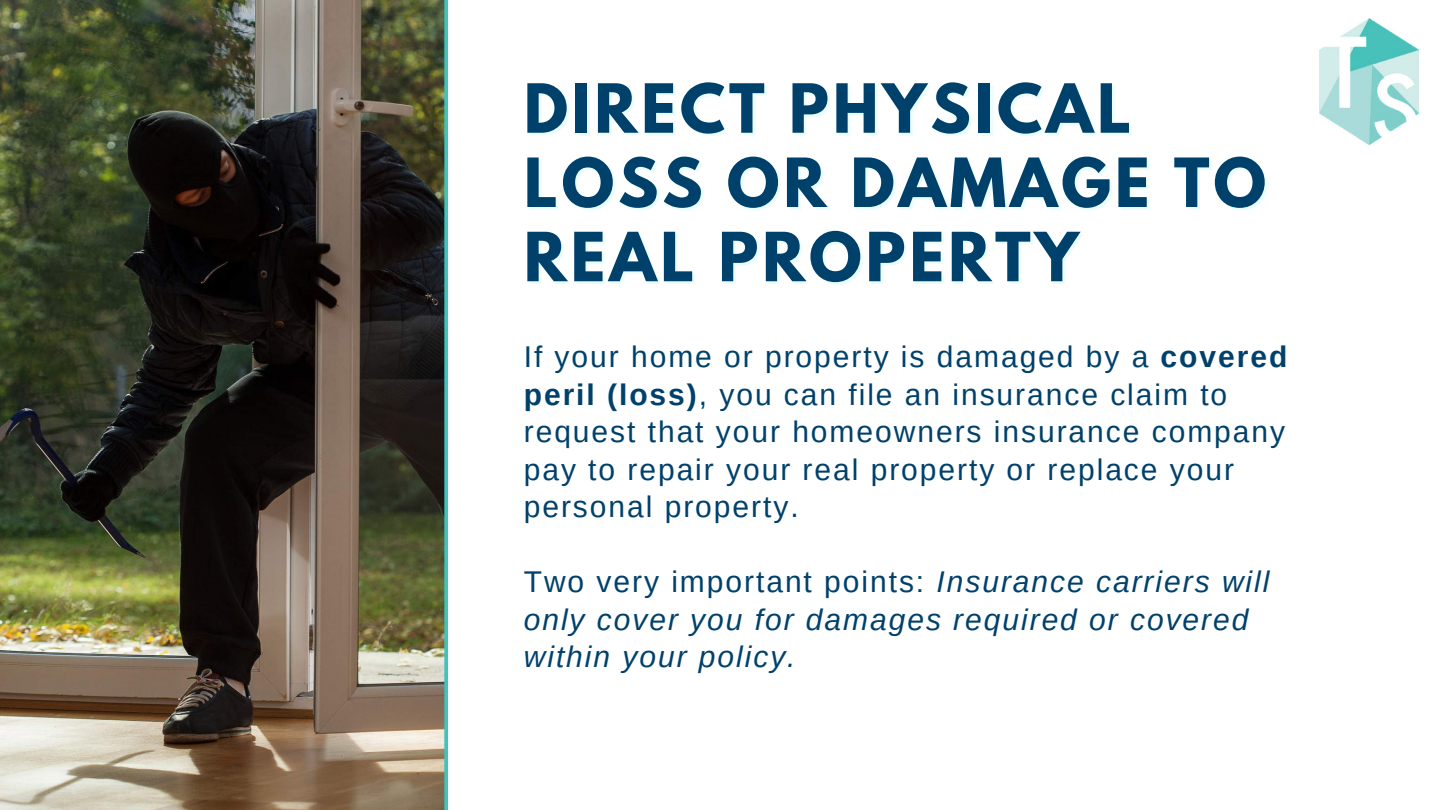
<style>
.page{position:relative;width:1440px;height:810px;background:#fff}
.page>*{position:absolute;margin:0;border:0;box-sizing:border-box;transform-origin:0 0}
.t1{font:700 60px/74.2px "League Spartan";letter-spacing:.065em;color:#00416b}
.t2{font:30px/37.5px "Arimo";letter-spacing:.065em;color:#00416b}
.t3{font:italic 30px/37.5px "Arimo";letter-spacing:.065em;color:#00416b}
.s1{font-weight:700}
.s2{font-style:normal}
</style>
<div class="page">
<img style="left:0;top:0;width:444px;height:810px">
<img style="left:1320px;top:18px;width:99px;height:126px">
<svg style="left:444px;top:0;width:4px;height:810px;fill:#43c1bb"></svg>
<h1 class="t1" style="left:524px;top:79px;width:744px">DIRECT PHYSICAL<br>LOSS OR DAMAGE TO<br>REAL PROPERTY</h1>
<p class="t2" style="left:524px;top:338px;width:765px">If your home or property is damaged by a <span class="s1">covered peril (loss)</span>, you can file an insurance claim to request that your homeowners insurance company pay to repair your real property or replace your personal property.</p>
<p class="t3" style="left:524px;top:563px;width:747px"><span class="s2">Two very important points:</span> Insurance carriers will only cover you for damages required or covered within your policy.</p>
</div>
